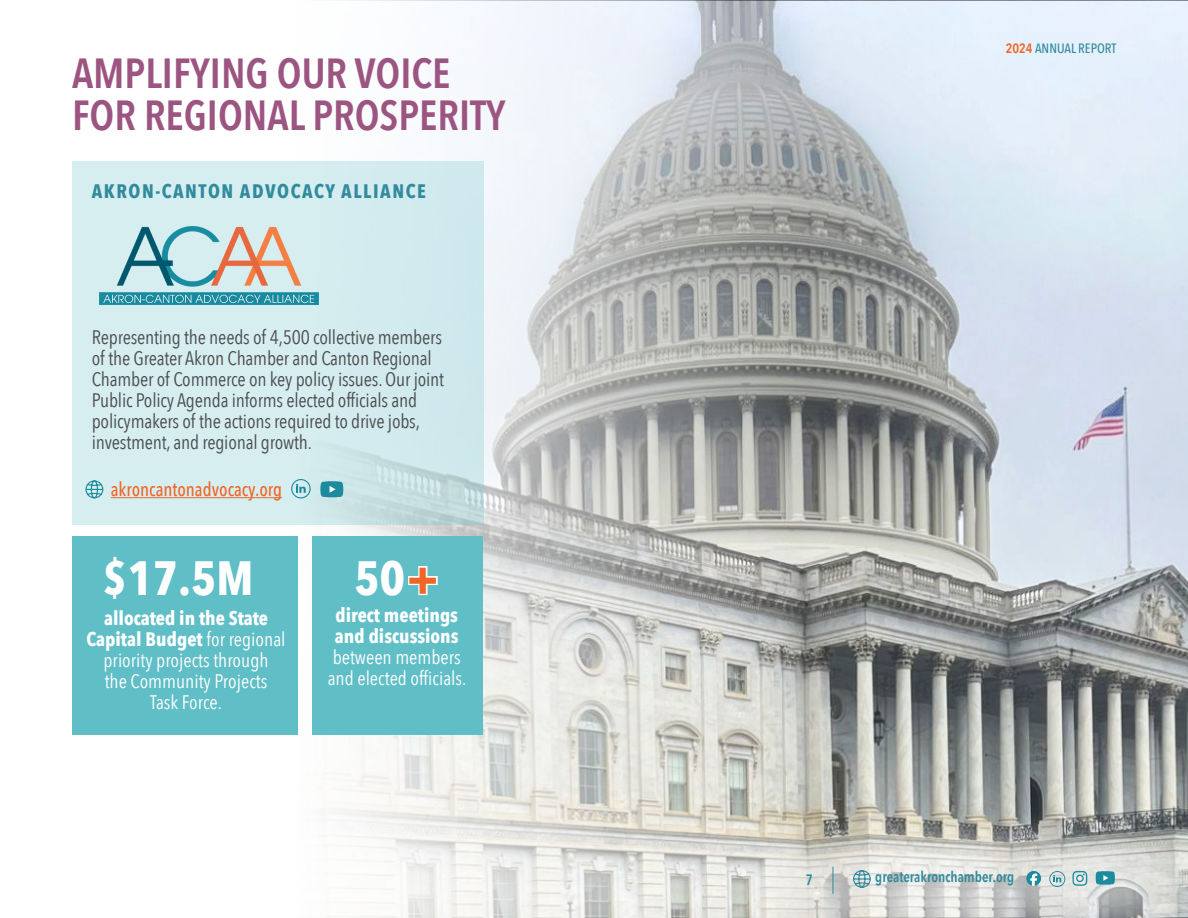
<style>
.page{position:relative;width:1188px;height:918px;background:#fff}
.page>*{position:absolute;margin:0;border:0;box-sizing:border-box;transform-origin:0 0}
.Body{font:700 48px "Avenir Next Condensed";color:#fff}
.Body-2{font:600 42px/42.5px "Avenir Next Condensed";color:#9c5481}
.Body-3{font:19.5px/21px "Avenir Next Condensed";letter-spacing:-.01em;color:#4b4c4d}
.Body-4{font:19.5px/21px "Avenir Next Condensed";color:#fff;text-align:center}
.Body-5{font:700 19.5px "Avenir Next Condensed";letter-spacing:.08em;color:#318b9c}
.Body-6{font:500 19.5px "Avenir Next Condensed";color:#f06627;scale:.96 1}
.t1{font:600 15px "Avenir Next Condensed";color:#318b9c;scale:.96 1}
.t2{font:500 13.5px "Avenir Next Condensed";color:#318b9c}
.s1{font-weight:700}
.s2{font-weight:600;color:#f06627}
</style>
<div class="page">
<img style="left:100px;top:0;width:1088px;height:918px">
<div style="left:72px;top:162px;width:412px;height:363px;background:#d6eef0"></div>
<img style="left:100px;top:226px;width:219px;height:79px">
<hr style="left:111px;top:497px;width:171px;height:1px;background:#f06627">
<svg style="left:291px;top:479px;width:20px;height:19px"></svg>
<svg style="left:320px;top:481px;width:23px;height:16px"></svg>
<svg style="left:85px;top:480px;width:19px;height:19px"></svg>
<div style="left:72px;top:536px;width:226px;height:199px;background:#60bec7"></div>
<div style="left:313px;top:536px;width:170px;height:199px;background:#60bec7"></div>
<svg style="left:1073px;top:871px;width:14px;height:15px"></svg>
<svg style="left:1026px;top:871px;width:15px;height:15px"></svg>
<svg style="left:1049px;top:871px;width:16px;height:16px"></svg>
<svg style="left:1096px;top:871px;width:19px;height:14px"></svg>
<svg style="left:852px;top:870px;width:19px;height:18px"></svg>
<svg style="left:833px;top:867px;width:1px;height:27px"></svg>
<p class="Body-2" style="left:72px;top:51px;width:435px">AMPLIFYING OUR VOICE<br>FOR REGIONAL PROSPERITY</p>
<p class="Body-5" style="left:92px;top:180px;width:336px">AKRON-CANTON ADVOCACY ALLIANCE</p>
<p class="Body-3" style="left:92px;top:326px;width:354px">Representing the needs of 4,500 collective members of the Greater Akron Chamber and Canton Regional Chamber of Commerce on key policy issues. Our joint Public Policy Agenda informs elected officials and policymakers of the actions required to drive jobs, investment, and regional growth.</p>
<p class="Body-6" style="left:111px;top:478px;width:180px">akroncantonadvocacy.org</p>
<p class="Body" style="left:103px;top:549px;width:152px">$17.5M</p>
<p class="Body-4" style="left:87px;top:607px;width:200px"><span class="s1">allocated in the State<br>Capital Budget</span> for regional priority projects through<br>the Community Projects<br>Task Force.</p>
<p class="Body" style="left:355px;top:549px;width:86px">50+</p>
<p class="Body-4" style="left:328px;top:604px;width:140px"><span class="s1">direct meetings and discussions </span>between members and elected officials.</p>
<p class="t2" style="left:1006px;top:40px;width:112px"><span class="s2">2024</span> ANNUAL REPORT</p>
<p class="t1" style="left:806px;top:866px;width:9px">7</p>
<p class="t1" style="left:875px;top:863px;width:146px">greaterakronchamber.org</p>
</div>
